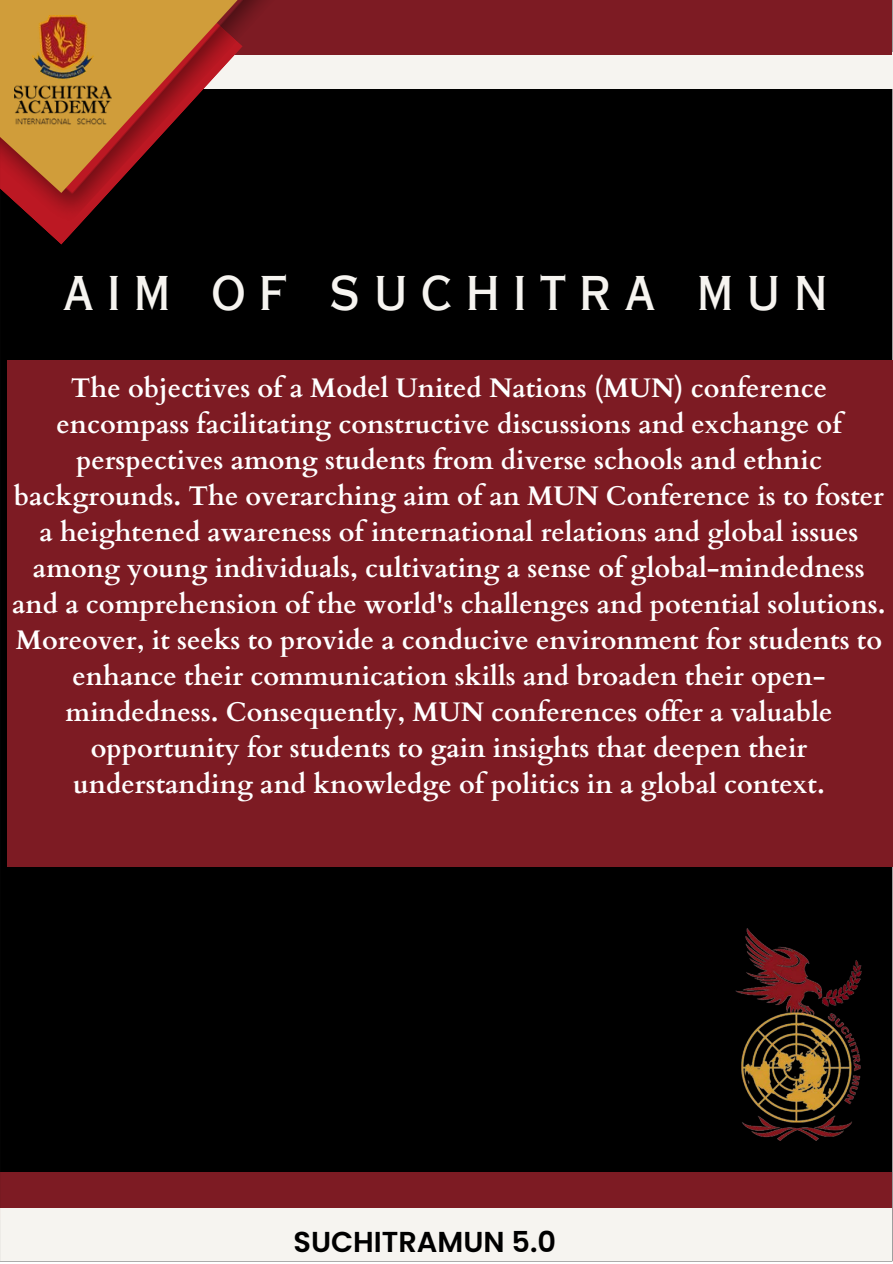
<style>
.page{position:relative;width:893px;height:1264px;background:#fff}
.page>*{position:absolute;margin:0;border:0;box-sizing:border-box;transform-origin:0 0}
.t1{font:46.35px "Copperplate Gothic LT Pro 30 AB";letter-spacing:.295em;color:#f6f4f0}
.t2{font:600 28.8px "Poppins";color:#000}
.t3{font:700 27px/36px "Cardo";color:#fff;text-align:center}
</style>
<div class="page">
<div style="left:0;top:0;width:892px;height:1261px;background:#000"></div>
<div style="left:44px;top:52px;width:848px;height:36px;background:#f6f4f0"></div>
<div style="left:0;top:1171px;width:892px;height:48px;background:#7d1b23"></div>
<div style="left:56px;top:0;width:836px;height:55px;background:#7d1b23"></div>
<div style="left:0;top:1208px;width:892px;height:54px;background:#f6f4f0"></div>
<svg style="left:44px;top:229px;width:32px;height:16px"></svg>
<img style="left:5px;top:0;width:270px;height:229px">
<svg style="left:0;top:0;width:237px;height:193px"></svg>
<img style="left:15px;top:15px;width:96px;height:110px">
<div style="left:7px;top:360px;width:885px;height:506px;background:#7d1b23"></div>
<img style="left:727px;top:924px;width:151px;height:226px;border-radius:11px">
<p class="t1" style="left:63px;top:276px;width:766px">AIM OF SUCHITRA MUN</p>
<p class="t3" style="left:12px;top:370px;width:874px">The objectives of a Model United Nations (MUN) conference encompass facilitating constructive discussions and exchange of perspectives among students from diverse schools and ethnic backgrounds. The overarching aim of an MUN Conference is to foster a heightened awareness of international relations and global issues among young individuals, cultivating a sense of global-mindedness and a comprehension of the world's challenges and potential solutions.<br>Moreover, it seeks to provide a conducive environment for students to enhance their communication skills and broaden their open&shy;mindedness. Consequently, MUN conferences offer a valuable opportunity for students to gain insights that deepen their understanding and knowledge of politics in a global context.</p>
<p class="t2" style="left:293px;top:1222px;width:264px">SUCHITRAMUN 5.0</p>
</div>
